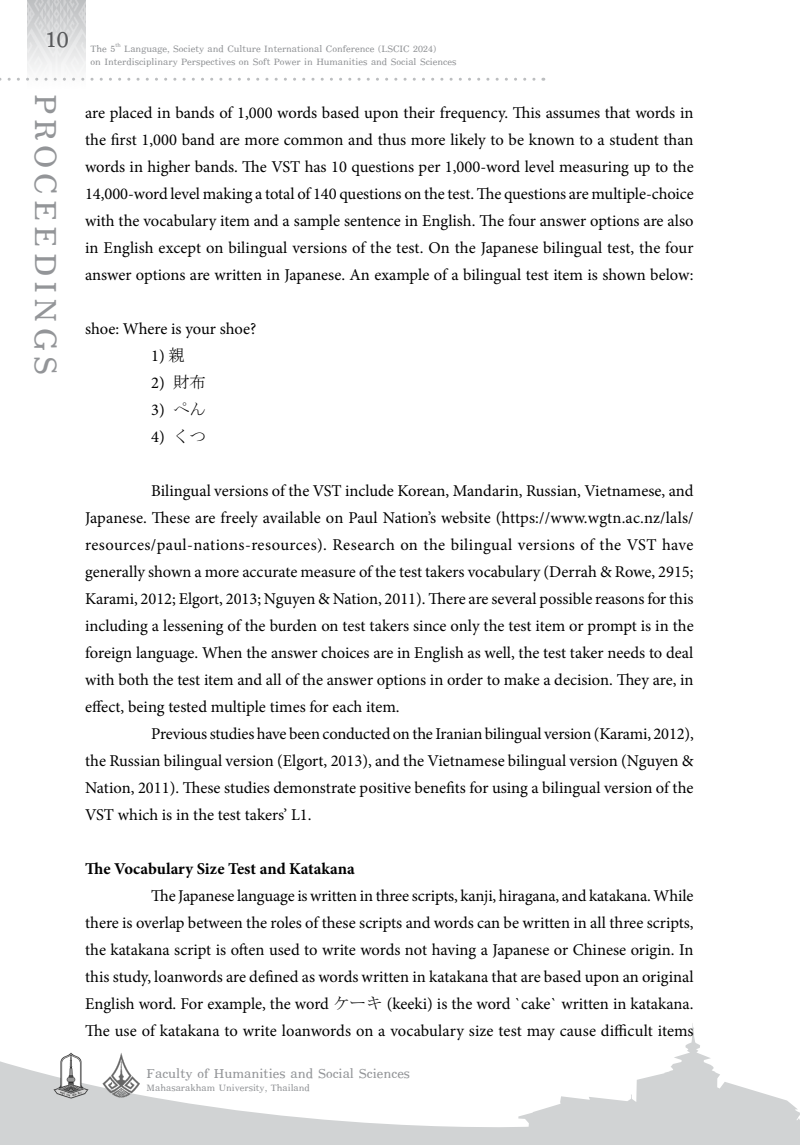
<style>
.page{position:relative;width:800px;height:1145px;background:#fff}
.page>*{position:absolute;margin:0;border:0;box-sizing:border-box;transform-origin:0 0}
.t1{font:49.5px "DB Com Yard X";letter-spacing:.1em;color:#939598}
.t2{font:36px "DB Com Yard X";color:#58595b}
.t3{font:21px "DB Com Yard X";color:#939598}
.t4{font:16.5px/27px "Minion Pro";color:#000;text-align:justify}
.t5{font:16.5px "Minion Pro";letter-spacing:.025em;color:#000}
.t6{font:700 16.5px "Minion Pro";color:#000}
.t7{font:15px/13.5px "DB Com Yard X";color:#939598}
.s1{font-family:"MS Mincho"}
</style>
<div class="page">
<img style="left:28px;top:0;width:58px;height:78px">
<svg style="left:0;top:1023px;width:799px;height:122px"></svg>
<svg style="left:0;top:78px;width:543px;height:3px"></svg>
<img style="left:40px;top:1051px;width:102px;height:48px">
<h2 class="t2" style="left:45px;top:19px;width:25px">10</h2>
<h1 class="t1" style="left:73px;top:94px;width:282px;rotate:90deg">PROCEEDINGS</h1>
<p class="t7" style="left:90px;top:42px;width:367px">The 5<sup>th</sup> Language, Society and Culture International Conference (LSCIC 2024)<br>on Interdisciplinary Perspectives on Soft Power in Humanities and Social Sciences</p>
<p class="t4" style="left:85px;top:99px;width:610px">are placed in bands of 1,000 words based upon their frequency. This assumes that words in the first 1,000 band are more common and thus more likely to be known to a student than words in higher bands. The VST has 10 questions per 1,000-word level measuring up to the 14,000-word level making a total of 140 questions on the test. The questions are multiple-choice with the vocabulary item and a sample sentence in English. The four answer options are also in English except on bilingual versions of the test. On the Japanese bilingual test, the four answer options are written in Japanese. An example of a bilingual test item is shown below:</p>
<p class="t4" style="left:85px;top:315px;width:173px">shoe: Where is your shoe?</p>
<p class="t4" style="left:151px;top:342px;width:35px">1) <span class="s1">親</span></p>
<p class="t4" style="left:151px;top:369px;width:56px">2) <span class="s1">財布</span></p>
<p class="t4" style="left:151px;top:396px;width:56px">3) <span class="s1">ぺん</span></p>
<p class="t4" style="left:151px;top:423px;width:56px">4) <span class="s1">くつ</span></p>
<p class="t4" style="left:151px;top:477px;width:543px">Bilingual versions of the VST include Korean, Mandarin, Russian, Vietnamese, and</p>
<p class="t4" style="left:85px;top:504px;width:610px">Japanese. These are freely available on Paul Nation’s website (https://www.wgtn.ac.nz/lals/</p>
<p class="t5" style="left:85px;top:534px;width:609px">resources/paul-nations-resources). Research on the bilingual versions of the VST have</p>
<p class="t4" style="left:85px;top:558px;width:609px">generally shown a more accurate measure of the test takers vocabulary (Derrah &amp; Rowe, 2915;</p>
<p class="t4" style="left:85px;top:585px;width:609px">Karami, 2012; Elgort, 2013; Nguyen &amp; Nation, 2011). There are several possible reasons for this</p>
<p class="t4" style="left:85px;top:612px;width:609px">including a lessening of the burden on test takers since only the test item or prompt is in the</p>
<p class="t4" style="left:85px;top:639px;width:609px">foreign language. When the answer choices are in English as well, the test taker needs to deal</p>
<p class="t4" style="left:85px;top:666px;width:609px">with both the test item and all of the answer options in order to make a decision. They are, in</p>
<p class="t4" style="left:85px;top:693px;width:316px">effect, being tested multiple times for each item.</p>
<p class="t4" style="left:151px;top:720px;width:544px">Previous studies have been conducted on the Iranian bilingual version (Karami, 2012),</p>
<p class="t4" style="left:85px;top:747px;width:609px">the Russian bilingual version (Elgort, 2013), and the Vietnamese bilingual version (Nguyen &amp;</p>
<p class="t4" style="left:85px;top:774px;width:609px">Nation, 2011). These studies demonstrate positive benefits for using a bilingual version of the</p>
<p class="t4" style="left:85px;top:801px;width:228px">VST which is in the test takers’ L1.</p>
<p class="t6" style="left:85px;top:857px;width:271px">The Vocabulary Size Test and Katakana</p>
<p class="t4" style="left:85px;top:882px;width:609px;text-indent:66px">The Japanese language is written in three scripts, kanji, hiragana, and katakana. While there is overlap between the roles of these scripts and words can be written in all three scripts, the katakana script is often used to write words not having a Japanese or Chinese origin. In this study, loanwords are defined as words written in katakana that are based upon an original English word. For example, the word <span class="s1">ケーキ</span> (keeki) is the word `cake` written in katakana.<br>The use of katakana to write loanwords on a vocabulary size test may cause difficult items</p>
<p class="t3" style="left:147px;top:1061px;width:265px">Faculty of Humanities and Social Sciences</p>
<p class="t7" style="left:147px;top:1081px;width:165px">Mahasarakham University, Thailand</p>
</div>
